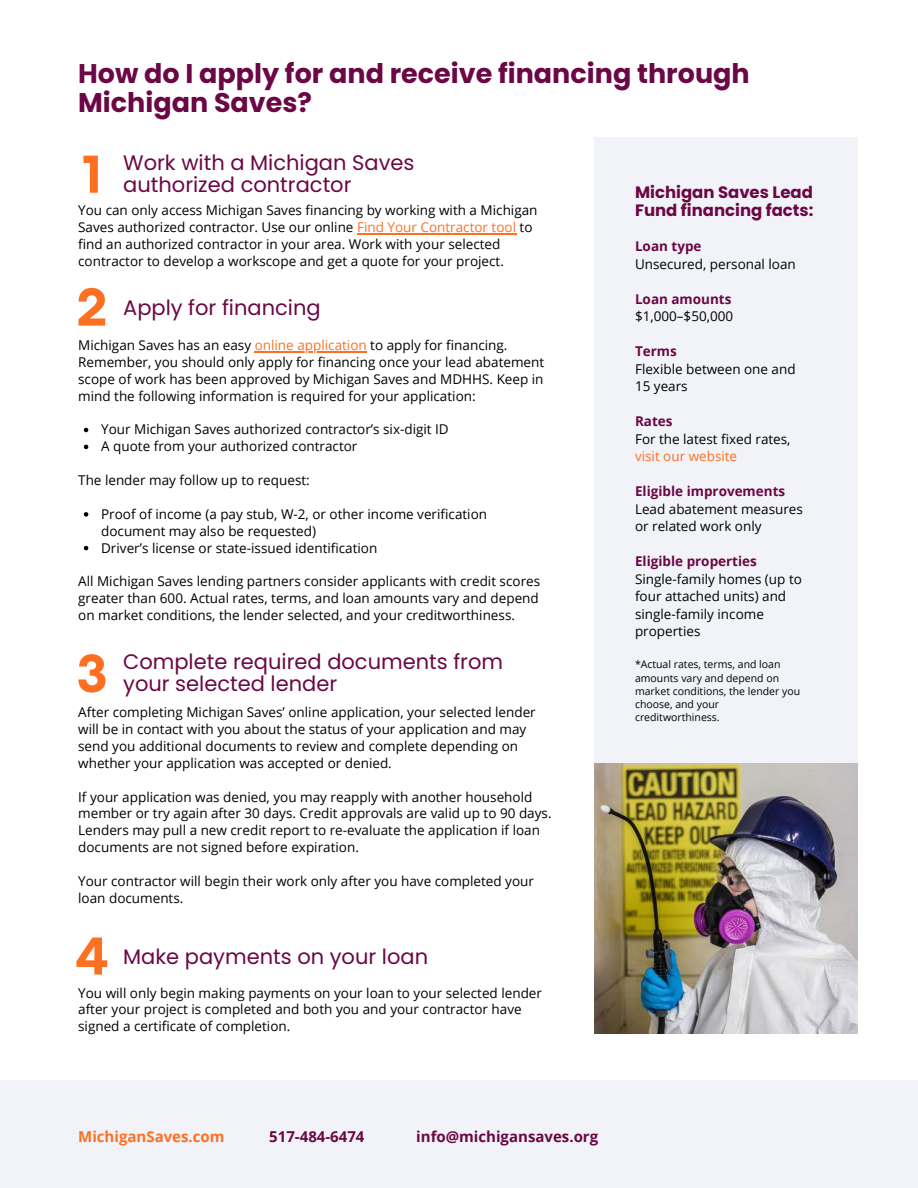
<style>
.page{position:relative;width:918px;height:1188px;background:#fff}
.page>*{position:absolute;margin:0;border:0;box-sizing:border-box;transform-origin:0 0}
.t1{font:700 54px "Centra No 2";color:#fd7021}
.t2{font:700 27px/29.2px "Poppins";color:#6b0745}
.t3{font:21px "Poppins";color:#6b0745}
.t4{font:700 16.5px/18px "Poppins";color:#6b0745}
.t5{font:700 15px "Open Sans";color:#6b0745}
.t6{font:700 15px "Open Sans";color:#fd7021}
.t7{font:13.5px/16.8px "Open Sans";color:#000}
.t8{font:700 13.5px "Open Sans";color:#6b0745}
.t9{font:13.5px "Open Sans";color:#fd7021}
.t10{font:10.5px/13.2px "Open Sans";color:#000}
.s1{color:#fd7021}
</style>
<div class="page">
<div style="left:594px;top:137px;width:264px;height:850px;background:#f1f3f8"></div>
<img style="left:594px;top:763px;width:264px;height:271px">
<hr style="left:357px;top:233px;width:159px;height:1px;background:#fd7021">
<hr style="left:255px;top:351px;width:112px;height:1px;background:#fd7021">
<svg style="left:84px;top:428px;width:4px;height:4px"></svg>
<svg style="left:84px;top:445px;width:4px;height:4px"></svg>
<svg style="left:84px;top:512px;width:4px;height:5px"></svg>
<svg style="left:84px;top:546px;width:4px;height:4px"></svg>
<div style="left:0;top:1080px;width:918px;height:108px;background:#f1f3f8"></div>
<h2 class="t2" style="left:78px;top:59px;width:673px">How do I apply for and receive financing through<br>Michigan Saves?</h2>
<h3 class="t3" style="left:123px;top:150px;width:293px">Work with a Michigan Saves</h3>
<h1 class="t1" style="left:82px;top:142px;width:22px">1</h1>
<h3 class="t3" style="left:123px;top:173px;width:230px">authorized contractor</h3>
<p class="t7" style="left:78px;top:202px;width:461px">You can only access Michigan Saves financing by working with a Michigan Saves authorized contractor. Use our online <span class="s1">Find Your Contractor tool</span> to find an authorized contractor in your area. Work with your selected contractor to develop a workscope and get a quote for your project.</p>
<h1 class="t1" style="left:76px;top:275px;width:32px">2</h1>
<h3 class="t3" style="left:123px;top:295px;width:199px">Apply for financing</h3>
<p class="t7" style="left:78px;top:336px;width:468px">Michigan Saves has an easy <span class="s1">online application</span> to apply for financing.<br>Remember, you should only apply for financing once your lead abatement scope of work has been approved by Michigan Saves and MDHHS. Keep in mind the following information is required for your application:</p>
<p class="t7" style="left:101px;top:421px;width:349px">Your Michigan Saves authorized contractor’s six-digit ID<br>A quote from your authorized contractor</p>
<p class="t7" style="left:78px;top:471px;width:233px">The lender may follow up to request:</p>
<p class="t7" style="left:101px;top:505px;width:387px">Proof of income (a pay stub, W-2, or other income verification document may also be requested)<br>Driver’s license or state-issued identification</p>
<p class="t7" style="left:78px;top:573px;width:463px;text-align:justify">All Michigan Saves lending partners consider applicants with credit scores greater than 600. Actual rates, terms, and loan amounts vary and depend on market conditions, the lender selected, and your creditworthiness.</p>
<h3 class="t3" style="left:123px;top:649px;width:381px">Complete required documents from</h3>
<p class="t4" style="left:635px;top:184px;width:180px">Michigan Saves Lead<br>Fund financing facts:</p>
<p class="t8" style="left:635px;top:237px;width:68px">Loan type</p>
<p class="t7" style="left:635px;top:255px;width:162px">Unsecured, personal loan</p>
<p class="t8" style="left:635px;top:289px;width:98px">Loan amounts</p>
<p class="t7" style="left:635px;top:307px;width:100px">$1,000–$50,000</p>
<p class="t8" style="left:635px;top:342px;width:43px">Terms</p>
<p class="t7" style="left:635px;top:360px;width:162px;line-height:17.5px">Flexible between one and<br>15 years</p>
<p class="t8" style="left:635px;top:412px;width:39px">Rates</p>
<p class="t7" style="left:635px;top:430px;width:157px">For the latest fixed rates,</p>
<p class="t9" style="left:635px;top:447px;width:104px">visit our website</p>
<p class="t8" style="left:635px;top:482px;width:152px">Eligible improvements</p>
<p class="t7" style="left:635px;top:500px;width:169px;line-height:17.5px">Lead abatement measures or related work only</p>
<p class="t8" style="left:635px;top:552px;width:123px">Eligible properties</p>
<p class="t7" style="left:635px;top:570px;width:168px;line-height:17.5px">Single-family homes (up to four attached units) and single-family income properties</p>
<p class="t10" style="left:635px;top:658px;width:167px">*Actual rates, terms, and loan amounts vary and depend on market conditions, the lender you choose, and your creditworthiness.</p>
<h1 class="t1" style="left:76px;top:641px;width:33px">3</h1>
<h3 class="t3" style="left:123px;top:672px;width:216px">your selected lender</h3>
<p class="t7" style="left:78px;top:704px;width:459px">After completing Michigan Saves’ online application, your selected lender will be in contact with you about the status of your application and may send you additional documents to review and complete depending on whether your application was accepted or denied.</p>
<p class="t7" style="left:78px;top:788px;width:475px">If your application was denied, you may reapply with another household member or try again after 30 days. Credit approvals are valid up to 90 days.<br>Lenders may pull a new credit report to re-evaluate the application if loan documents are not signed before expiration.</p>
<p class="t7" style="left:78px;top:872px;width:457px">Your contractor will begin their work only after you have completed your loan documents.</p>
<h1 class="t1" style="left:75px;top:924px;width:35px">4</h1>
<h3 class="t3" style="left:123px;top:945px;width:306px">Make payments on your loan</h3>
<p class="t7" style="left:78px;top:984px;width:465px">You will only begin making payments on your loan to your selected lender after your project is completed and both you and your contractor have signed a certificate of completion.</p>
<p class="t6" style="left:78px;top:1126px;width:148px">MichiganSaves.com</p>
<p class="t5" style="left:269px;top:1126px;width:97px">517-484-6474</p>
<p class="t5" style="left:416px;top:1126px;width:183px">info@michigansaves.org</p>
</div>
